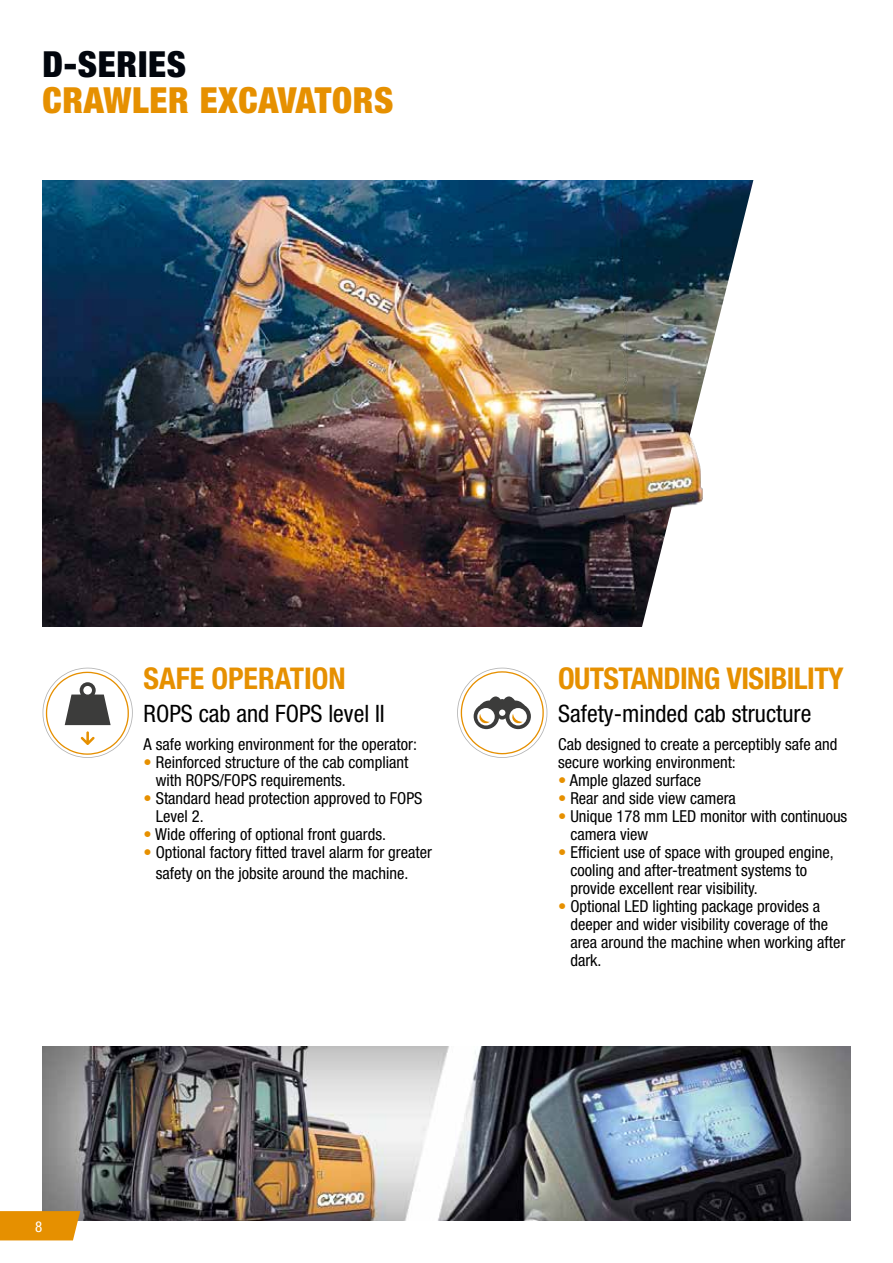
<style>
.page{position:relative;width:893px;height:1263px;background:#fff}
.page>*{position:absolute;margin:0;border:0;box-sizing:border-box;transform-origin:0 0}
.t1{font:900 condensed 36px "Helvetica Neue LT Std";letter-spacing:.02em;color:#e69000}
.t2{font:900 condensed 36px "Helvetica Neue LT Std";letter-spacing:.02em;color:#02060d}
.t3{font:700 condensed 30px "Helvetica Neue LT Std";letter-spacing:-.02em;color:#e69000}
.t4{font:700 condensed 30px "Helvetica Neue LT Std";color:#e69000}
.t5{font:condensed 24px "Helvetica Neue LT Std";color:#000}
.t6{font:condensed 16.5px/18px "Helvetica Neue LT Std";color:#000}
.t7{font:condensed 15px "Helvetica Neue LT Std";color:#fff}
.s1{color:#e69000}
</style>
<div class="page">
<img style="left:43px;top:180px;width:383px;height:447px">
<img style="left:43px;top:1046px;width:807px;height:174px">
<svg style="left:0;top:1211px;width:80px;height:29px"></svg>
<img style="left:426px;top:180px;width:328px;height:447px">
<svg style="left:43px;top:668px;width:90px;height:90px"></svg>
<svg style="left:457px;top:668px;width:90px;height:90px"></svg>
<h1 class="t2" style="left:43px;top:42px;width:145px">D-SERIES</h1>
<h1 class="t1" style="left:43px;top:78px;width:353px">CRAWLER EXCAVATORS</h1>
<h2 class="t4" style="left:144px;top:660px;width:204px">SAFE OPERATION</h2>
<h3 class="t5" style="left:144px;top:699px;width:243px">ROPS cab and FOPS level II</h3>
<p class="t6" style="left:144px;top:735px;width:275px">A safe working environment for the operator:</p>
<p class="t6" style="left:156px;top:753px;width:254px;text-indent:-12px"><span class="s1">•</span> Reinforced structure of the cab compliant with ROPS/FOPS requirements.</p>
<p class="t6" style="left:156px;top:789px;width:268px;text-indent:-12px"><span class="s1">•</span> Standard head protection approved to FOPS<br>Level 2.</p>
<p class="t6" style="left:144px;top:825px;width:244px"><span class="s1">•</span> Wide offering of optional front guards.</p>
<p class="t6" style="left:156px;top:842px;width:278px;line-height:21px;text-indent:-12px"><span class="s1">•</span> Optional factory fitted travel alarm for greater safety on the jobsite around the machine.</p>
<p class="t7" style="left:35px;top:1218px;width:9px">8</p>
<h2 class="t3" style="left:558px;top:660px;width:287px">OUTSTANDING VISIBILITY</h2>
<h3 class="t5" style="left:558px;top:699px;width:255px">Safety-minded cab structure</h3>
<p class="t6" style="left:558px;top:735px;width:281px">Cab designed to create a perceptibly safe and secure working environment:</p>
<p class="t6" style="left:558px;top:771px;width:144px"><span class="s1">•</span> Ample glazed surface</p>
<p class="t6" style="left:558px;top:789px;width:179px"><span class="s1">•</span> Rear and side view camera</p>
<p class="t6" style="left:570px;top:807px;width:278px;text-indent:-12px"><span class="s1">•</span> Unique 178 mm LED monitor with continuous camera view</p>
<p class="t6" style="left:570px;top:843px;width:265px;text-indent:-12px"><span class="s1">•</span> Efficient use of space with grouped engine, cooling and after-treatment systems to provide excellent rear visibility.</p>
<p class="t6" style="left:570px;top:897px;width:276px;text-indent:-12px"><span class="s1">•</span> Optional LED lighting package provides a deeper and wider visibility coverage of the area around the machine when working after dark.</p>
</div>
